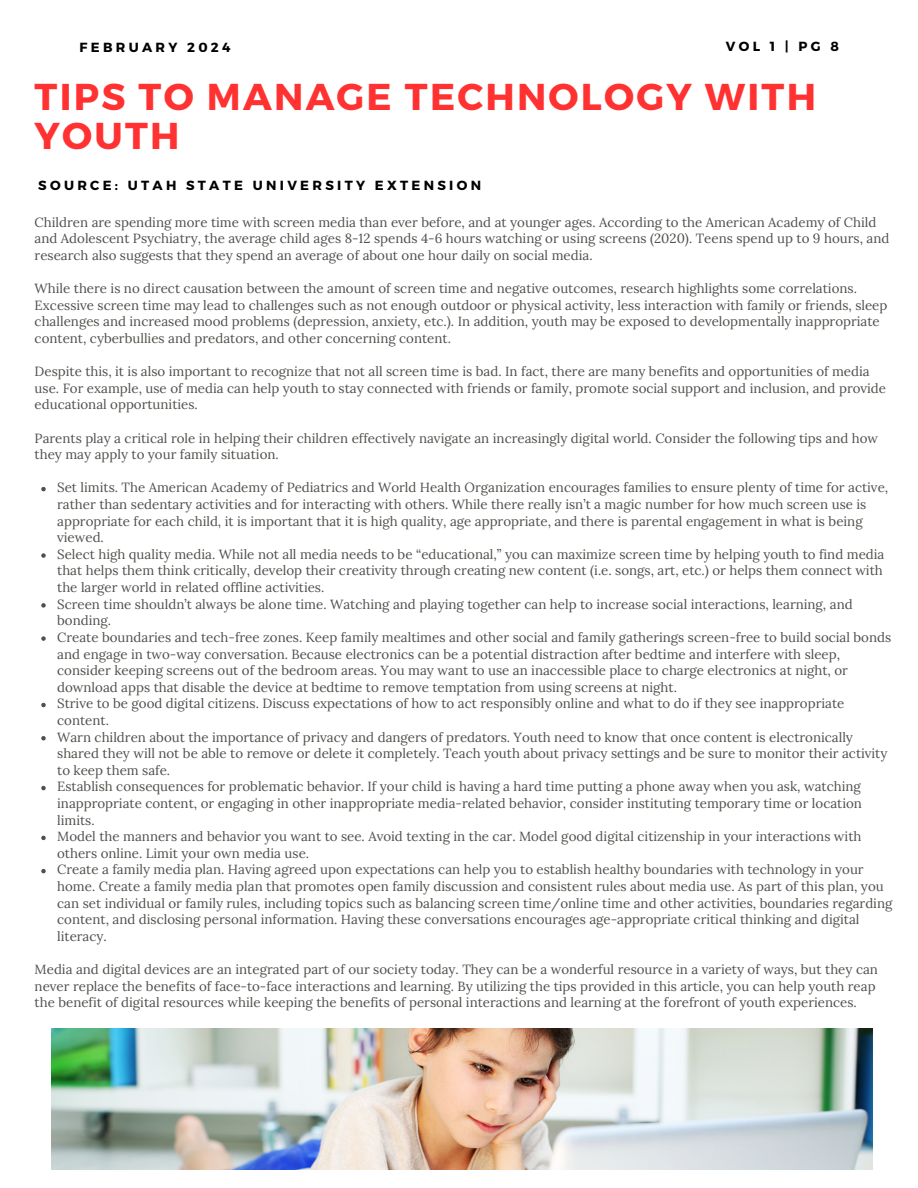
<style>
.page{position:relative;width:918px;height:1188px;background:#fff}
.page>*{position:absolute;margin:0;border:0;box-sizing:border-box;transform-origin:0 0}
.t1{font:700 37.35px/38.2px "Montserrat";letter-spacing:.06em;color:#ff3131}
.t2{font:13.35px/16.6px "Lora";color:#4f4f4b}
.t3{font:700 13.2px "Montserrat";letter-spacing:.25em;color:#000}
</style>
<div class="page">
<svg style="left:41px;top:487px;width:5px;height:4px"></svg>
<svg style="left:41px;top:553px;width:5px;height:5px"></svg>
<svg style="left:41px;top:603px;width:5px;height:5px"></svg>
<svg style="left:41px;top:636px;width:5px;height:5px"></svg>
<svg style="left:41px;top:703px;width:5px;height:4px"></svg>
<svg style="left:41px;top:736px;width:5px;height:4px"></svg>
<svg style="left:41px;top:786px;width:5px;height:4px"></svg>
<svg style="left:41px;top:836px;width:5px;height:4px"></svg>
<svg style="left:41px;top:869px;width:5px;height:4px"></svg>
<img style="left:51px;top:1029px;width:822px;height:140px">
<p class="t3" style="left:80px;top:39px;width:153px">FEBRUARY 2024</p>
<p class="t3" style="left:726px;top:38px;width:115px">VOL1|PG8</p>
<h1 class="t1" style="left:35px;top:76px;width:783px">TIPS TO MANAGE TECHNOLOGY WITH<br>YOUTH</h1>
<p class="t3" style="left:38px;top:177px;width:444px">SOURCE: UTAH STATE UNIVERSITY EXTENSION</p>
<p class="t2" style="left:35px;top:213px;width:856px">Children are spending more time with screen media than ever before, and at younger ages. According to the American Academy of Child and Adolescent Psychiatry, the average child ages 8-12 spends 4-6 hours watching or using screens (2020). Teens spend up to 9 hours, and research also suggests that they spend an average of about one hour daily on social media.</p>
<p class="t2" style="left:35px;top:280px;width:854px">While there is no direct causation between the amount of screen time and negative outcomes, research highlights some correlations.<br>Excessive screen time may lead to challenges such as not enough outdoor or physical activity, less interaction with family or friends, sleep challenges and increased mood problems (depression, anxiety, etc.). In addition, youth may be exposed to developmentally inappropriate content, cyberbullies and predators, and other concerning content.</p>
<p class="t2" style="left:35px;top:363px;width:853px">Despite this, it is also important to recognize that not all screen time is bad. In fact, there are many benefits and opportunities of media use. For example, use of media can help youth to stay connected with friends or family, promote social support and inclusion, and provide educational opportunities.</p>
<p class="t2" style="left:35px;top:429px;width:845px">Parents play a critical role in helping their children effectively navigate an increasingly digital world. Consider the following tips and how they may apply to your family situation.</p>
<p class="t2" style="left:57px;top:479px;width:837px">Set limits. The American Academy of Pediatrics and World Health Organization encourages families to ensure plenty of time for active, rather than sedentary activities and for interacting with others. While there really isn’t a magic number for how much screen use is appropriate for each child, it is important that it is high quality, age appropriate, and there is parental engagement in what is being viewed.<br>Select high quality media. While not all media needs to be “educational,” you can maximize screen time by helping youth to find media that helps them think critically, develop their creativity through creating new content (i.e. songs, art, etc.) or helps them connect with the larger world in related offline activities.<br>Screen time shouldn’t always be alone time. Watching and playing together can help to increase social interactions, learning, and bonding.<br>Create boundaries and tech-free zones. Keep family mealtimes and other social and family gatherings screen-free to build social bonds and engage in two-way conversation. Because electronics can be a potential distraction after bedtime and interfere with sleep, consider keeping screens out of the bedroom areas. You may want to use an inaccessible place to charge electronics at night, or download apps that disable the device at bedtime to remove temptation from using screens at night.<br>Strive to be good digital citizens. Discuss expectations of how to act responsibly online and what to do if they see inappropriate content.<br>Warn children about the importance of privacy and dangers of predators. Youth need to know that once content is electronically shared they will not be able to remove or delete it completely. Teach youth about privacy settings and be sure to monitor their activity to keep them safe.<br>Establish consequences for problematic behavior. If your child is having a hard time putting a phone away when you ask, watching inappropriate content, or engaging in other inappropriate media-related behavior, consider instituting temporary time or location limits.<br>Model the manners and behavior you want to see. Avoid texting in the car. Model good digital citizenship in your interactions with others online. Limit your own media use.<br>Create a family media plan. Having agreed upon expectations can help you to establish healthy boundaries with technology in your home. Create a family media plan that promotes open family discussion and consistent rules about media use. As part of this plan, you can set individual or family rules, including topics such as balancing screen time/online time and other activities, boundaries regarding content, and disclosing personal information. Having these conversations encourages age-appropriate critical thinking and digital literacy.</p>
<p class="t2" style="left:35px;top:961px;width:845px">Media and digital devices are an integrated part of our society today. They can be a wonderful resource in a variety of ways, but they can never replace the benefits of face-to-face interactions and learning. By utilizing the tips provided in this article, you can help youth reap the benefit of digital resources while keeping the benefits of personal interactions and learning at the forefront of youth experiences.</p>
</div>
